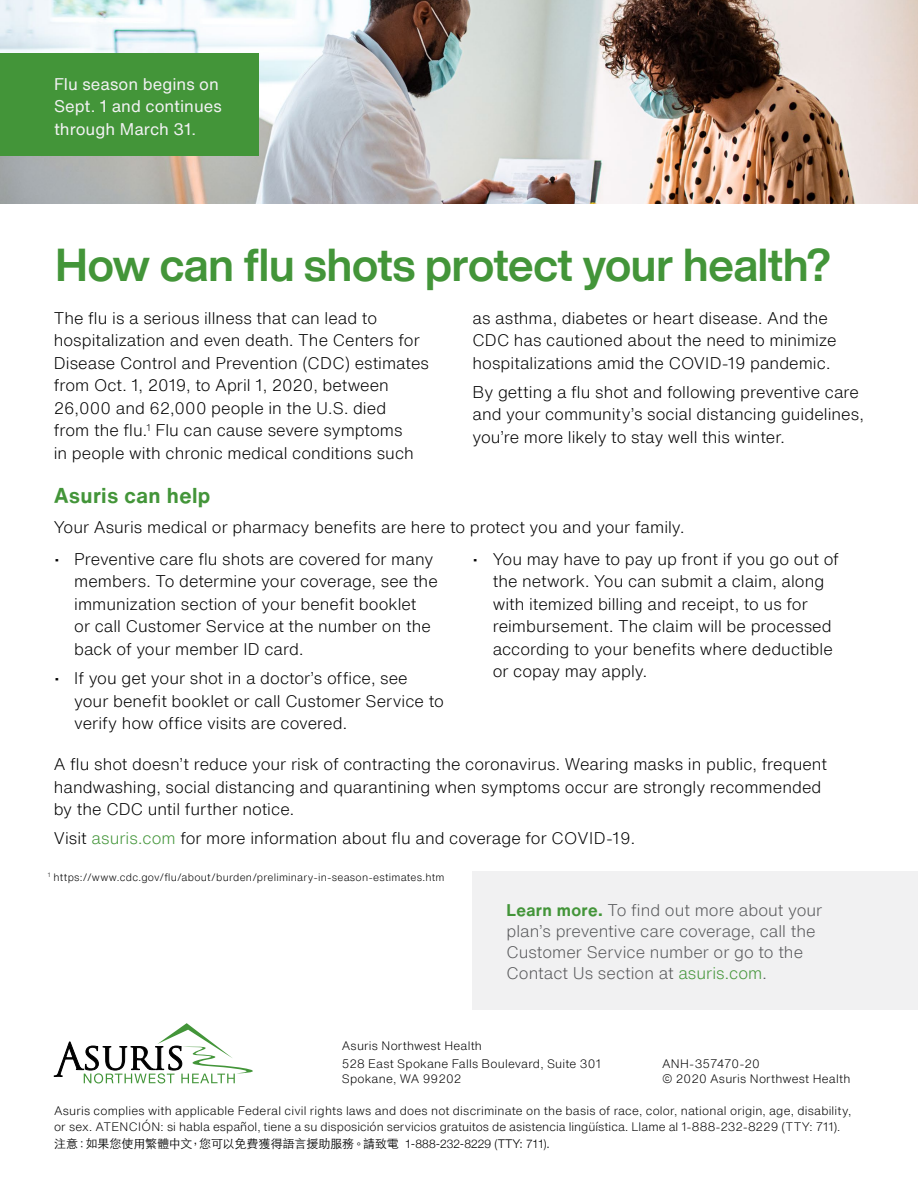
<style>
.page{position:relative;width:918px;height:1188px;background:#fff}
.page>*{position:absolute;margin:0;border:0;box-sizing:border-box;transform-origin:0 0}
.t1{font:700 45px "Helvetica Now Display";letter-spacing:-.005em;color:#439539}
.t2{font:700 21px "Helvetica Now Text";letter-spacing:.02em;color:#439539}
.t3{font:300 16.5px/22.5px "Helvetica Now Text";color:#000}
.t4{font:300 16.5px/21px "Helvetica Now Text";color:#58595b}
.t5{font:16.5px/22.5px "Helvetica Now Text";letter-spacing:.005em;color:#f1f1f2}
.t6{font:300 12px/15px "Helvetica Now Text";letter-spacing:.015em;color:#000}
.t7{font:300 12px "ST Heiti TC";letter-spacing:-.005em;color:#000}
.t8{font:300 10.5px "Helvetica Now Text";letter-spacing:.02em;color:#000}
.s1{color:#439539}
.s2{font-weight:700;color:#439539}
.s3{font-family:"Helvetica Neue"}
</style>
<div class="page">
<img style="left:0;top:0;width:918px;height:203px">
<div style="left:472px;top:871px;width:446px;height:139px;background:#f1f1f2"></div>
<div style="left:0;top:53px;width:259px;height:103px;background:#439539"></div>
<svg style="left:53px;top:1023px;width:200px;height:60px"></svg>
<p class="t5" style="left:54px;top:72px;width:169px">Flu season begins on<br>Sept. 1 and continues through March 31.</p>
<h1 class="t1" style="left:56px;top:234px;width:777px">How can flu shots protect your health?</h1>
<p class="t3" style="left:54px;top:306px;width:377px">The flu is a serious illness that can lead to hospitalization and even death. The Centers for Disease Control and Prevention (CDC) estimates from Oct. 1, 2019, to April 1, 2020, between 26,000 and 62,000 people in the U.S. died<br>from the flu.<sup>1</sup> Flu can cause severe symptoms<br>in people with chronic medical conditions such</p>
<p class="t3" style="left:472px;top:306px;width:366px">as asthma, diabetes or heart disease. And the<br>CDC has cautioned about the need to minimize hospitalizations amid the COVID-19 pandemic.</p>
<p class="t3" style="left:472px;top:380px;width:393px">By getting a flu shot and following preventive care and your community’s social distancing guidelines, you’re more likely to stay well this winter.</p>
<p class="t2" style="left:54px;top:480px;width:158px">Asuris can help</p>
<p class="t3" style="left:54px;top:515px;width:632px">Your Asuris medical or pharmacy benefits are here to protect you and your family.</p>
<p class="t3" style="left:74px;top:547px;width:365px;text-indent:-20px">• Preventive care flu shots are covered for many members. To determine your coverage, see the immunization section of your benefit booklet<br>or call Customer Service at the number on the back of your member ID card.</p>
<p class="t3" style="left:74px;top:666px;width:371px;text-indent:-20px">• If you get your shot in a doctor’s office, see your benefit booklet or call Customer Service to verify how office visits are covered.</p>
<p class="t3" style="left:493px;top:547px;width:348px;text-indent:-20px">• You may have to pay up front if you go out of the network. You can submit a claim, along with itemized billing and receipt, to us for reimbursement. The claim will be processed according to your benefits where deductible or copay may apply.</p>
<p class="t3" style="left:54px;top:753px;width:775px">A flu shot doesn’t reduce your risk of contracting the coronavirus. Wearing masks in public, frequent handwashing, social distancing and quarantining when symptoms occur are strongly recommended by the CDC until further notice.</p>
<p class="t3" style="left:54px;top:827px;width:583px">Visit <span class="s1">asuris.com</span> for more information about flu and coverage for COVID-19.</p>
<p class="t8" style="left:48px;top:869px;width:398px"><sup>1</sup> https://www.cdc.gov/flu/about/burden/preliminary-in-season-estimates.htm</p>
<p class="t4" style="left:507px;top:899px;width:317px"><span class="s2">Learn more.</span> To find out more about your plan’s preventive care coverage, call the Customer Service number or go to the Contact Us section at <span class="s1">asuris.com</span>.</p>
<p class="t6" style="left:342px;top:1036px;width:261px;line-height:18.3px">Asuris Northwest Health<br>528 East Spokane Falls Boulevard, Suite 301</p>
<p class="t6" style="left:342px;top:1071px;width:121px">Spokane, WA 99202</p>
<p class="t6" style="left:54px;top:1102px;width:799px;line-height:16.5px">Asuris complies with applicable Federal civil rights laws and does not discriminate on the basis of race, color, national origin, age, disability, or sex. ATENCIÓN: si habla español, tiene a su disposición servicios gratuitos de asistencia lingüística. Llame al 1-888-232-8229 (TTY: 711).</p>
<p class="t7" style="left:54px;top:1133px;width:497px">注意：如果您使用繁體中文，您可以免費獲得語言援助服務。請致電 <span class="s3">1-888-232-8229 (TTY: 711).</span></p>
<p class="t6" style="left:662px;top:1056px;width:190px">ANH-357470-20<br>© 2020 Asuris Northwest Health</p>
</div>
